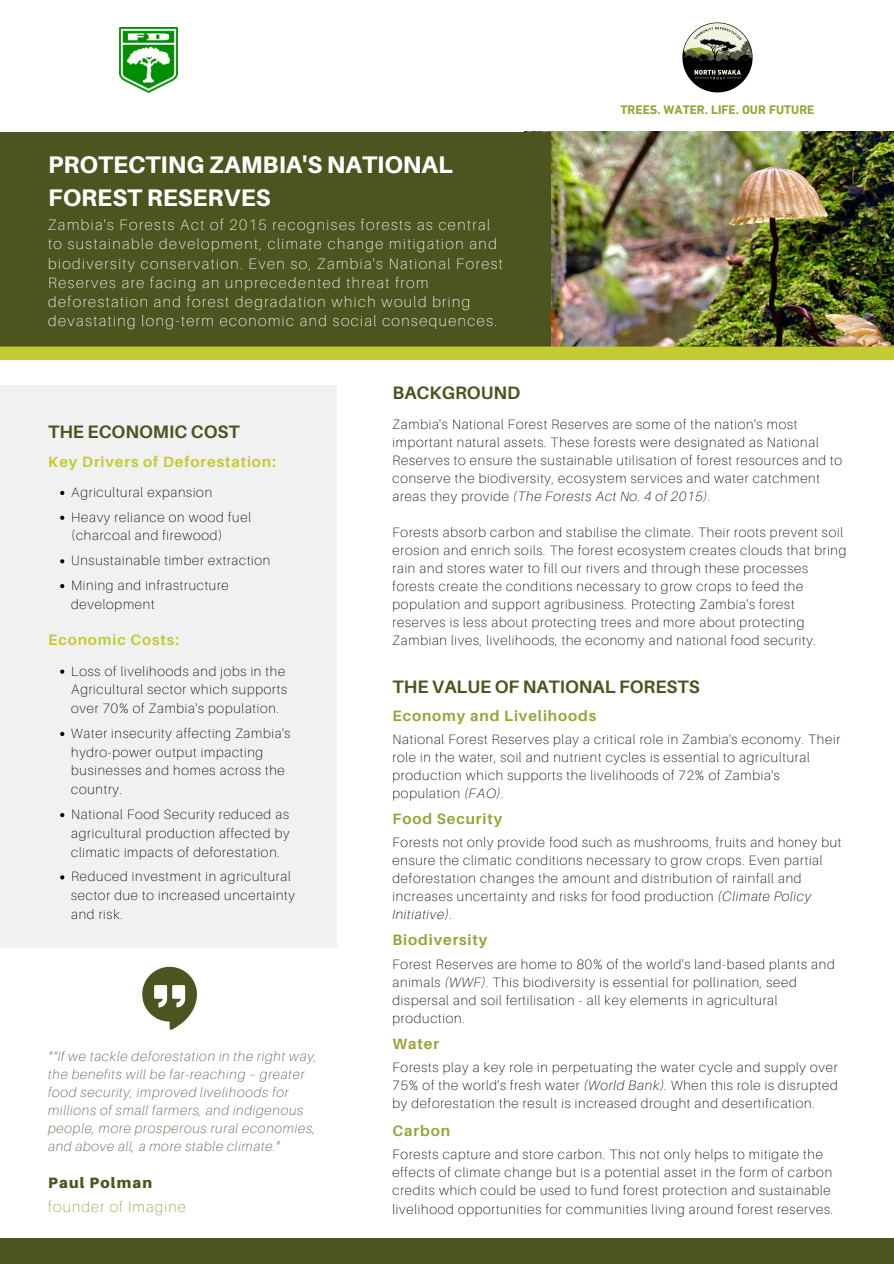
<style>
.page{position:relative;width:894px;height:1264px;background:#fff}
.page>*{position:absolute;margin:0;border:0;box-sizing:border-box;transform-origin:0 0}
.t1{font:800 24px/32.7px "Aileron";color:#fff}
.t2{font:700 18px "Aileron";color:#4c5520}
.t3{font:100 15px/19.2px "Aileron";letter-spacing:.1em;color:#fff}
.t4{font:700 15px "Aileron";letter-spacing:.06em;color:#98a337}
.t5{font:700 15px "Aileron";letter-spacing:.06em;color:#c2cb30}
.t6{font:100 15px "Aileron";letter-spacing:.08em;color:#98a337}
.t7{font:900 15px "Aileron";letter-spacing:.08em;color:#4c5520}
.t8{font:100 13.5px/18px "Aileron";letter-spacing:.06em;color:#000}
.t9{font:italic 100 13.5px/18px "Aileron";letter-spacing:.06em;color:#515742}
.t10{font:700 12.6px "DIN Next LT Pro";color:#98a337}
.s1{font-style:italic}
</style>
<div class="page">
<img style="left:551px;top:132px;width:342px;height:214px">
<div style="left:0;top:132px;width:551px;height:221px;background:#4c5520"></div>
<div style="left:0;top:346px;width:893px;height:14px;background:#c2cb30"></div>
<svg style="left:142px;top:966px;width:55px;height:63px"></svg>
<div style="left:0;top:385px;width:336px;height:562px;background:#f1f1f1"></div>
<div style="left:0;top:1237px;width:893px;height:26px;background:#4c5520"></div>
<img style="left:682px;top:22px;width:71px;height:71px">
<img style="left:119px;top:27px;width:59px;height:66px">
<svg style="left:60px;top:491px;width:4px;height:4px"></svg>
<svg style="left:60px;top:515px;width:4px;height:5px"></svg>
<svg style="left:60px;top:559px;width:4px;height:4px"></svg>
<svg style="left:60px;top:584px;width:4px;height:4px"></svg>
<svg style="left:60px;top:669px;width:4px;height:4px"></svg>
<svg style="left:60px;top:732px;width:4px;height:4px"></svg>
<svg style="left:60px;top:813px;width:4px;height:4px"></svg>
<svg style="left:60px;top:875px;width:4px;height:4px"></svg>
<p class="t1" style="left:48px;top:148px;width:406px">PROTECTING ZAMBIA'S NATIONAL<br>FOREST RESERVES</p>
<p class="t3" style="left:48px;top:215px;width:456px">Zambia's Forests Act of 2015 recognises forests as central to sustainable development, climate change mitigation and biodiversity conservation. Even so, Zambia's National Forest Reserves are facing an unprecedented threat from deforestation and forest degradation which would bring devastating long-term economic and social consequences.</p>
<p class="t2" style="left:392px;top:381px;width:129px">BACKGROUND</p>
<p class="t10" style="left:620px;top:104px;width:195px">TREES. WATER. LIFE. OUR FUTURE</p>
<p class="t2" style="left:48px;top:420px;width:193px">THE ECONOMIC COST</p>
<p class="t5" style="left:48px;top:452px;width:229px">Key Drivers of Deforestation:</p>
<p class="t8" style="left:71px;top:483px;width:142px">Agricultural expansion</p>
<p class="t8" style="left:71px;top:507px;width:181px;line-height:18.8px">Heavy reliance on wood fuel (charcoal and firewood)</p>
<p class="t8" style="left:71px;top:551px;width:201px">Unsustainable timber extraction</p>
<p class="t8" style="left:71px;top:575px;width:159px;line-height:18.8px">Mining and infrastructure development</p>
<p class="t5" style="left:48px;top:631px;width:132px">Economic Costs:</p>
<p class="t8" style="left:71px;top:661px;width:217px;line-height:18.8px">Loss of livelihoods and jobs in the<br>Agricultural sector which supports over 70% of Zambia's population.</p>
<p class="t8" style="left:71px;top:723px;width:221px;line-height:18.8px">Water insecurity affecting Zambia's hydro-power output impacting businesses and homes across the country.</p>
<p class="t8" style="left:71px;top:804px;width:220px;line-height:18.8px;text-align:justify">National Food Security reduced as agricultural production affected by climatic impacts of deforestation.</p>
<p class="t8" style="left:71px;top:867px;width:225px;line-height:18.8px">Reduced investment in agricultural sector due to increased uncertainty and risk.</p>
<p class="t9" style="left:48px;top:1046px;width:270px">““If we tackle deforestation in the right way, the benefits will be far-reaching – greater food security, improved livelihoods for millions of small farmers, and indigenous people, more prosperous rural economies, and above all, a more stable climate.”</p>
<p class="t7" style="left:48px;top:1173px;width:105px">Paul Polman</p>
<p class="t6" style="left:48px;top:1197px;width:139px">founder of Imagine</p>
<p class="t8" style="left:392px;top:415px;width:451px">Zambia's National Forest Reserves are some of the nation's most important natural assets. These forests were designated as National Reserves to ensure the sustainable utilisation of forest resources and to conserve the biodiversity, ecosystem services and water catchment areas they provide <span class="s1">(The Forests Act No. 4 of 2015)</span>.</p>
<p class="t8" style="left:392px;top:523px;width:455px">Forests absorb carbon and stabilise the climate. Their roots prevent soil erosion and enrich soils. The forest ecosystem creates clouds that bring rain and stores water to fill our rivers and through these processes forests create the conditions necessary to grow crops to feed the population and support agribusiness. Protecting Zambia's forest reserves is less about protecting trees and more about protecting Zambian lives, livelihoods, the economy and national food security.</p>
<p class="t2" style="left:392px;top:675px;width:308px">THE VALUE OF NATIONAL FORESTS</p>
<p class="t4" style="left:392px;top:706px;width:205px">Economy and Livelihoods</p>
<p class="t8" style="left:392px;top:729px;width:449px">National Forest Reserves play a critical role in Zambia's economy. Their role in the water, soil and nutrient cycles is essential to agricultural production which supports the livelihoods of 72% of Zambia's population <span class="s1">(FAO)</span>.</p>
<p class="t4" style="left:392px;top:809px;width:111px">Food Security</p>
<p class="t8" style="left:392px;top:833px;width:450px">Forests not only provide food such as mushrooms, fruits and honey but ensure the climatic conditions necessary to grow crops. Even partial deforestation changes the amount and distribution of rainfall and increases uncertainty and risks for food production <span class="s1">(Climate Policy Initiative)</span>.</p>
<p class="t4" style="left:392px;top:930px;width:96px">Biodiversity</p>
<p class="t8" style="left:392px;top:954px;width:443px">Forest Reserves are home to 80% of the world's land-based plants and animals <span class="s1">(WWF)</span>. This biodiversity is essential for pollination, seed dispersal and soil fertilisation - all key elements in agricultural production.</p>
<p class="t4" style="left:392px;top:1034px;width:48px">Water</p>
<p class="t8" style="left:392px;top:1057px;width:446px;text-align:justify">Forests play a key role in perpetuating the water cycle and supply over 75% of the world's fresh water <span class="s1">(World Bank).</span> When this role is disrupted by deforestation the result is increased drought and desertification.</p>
<p class="t4" style="left:392px;top:1121px;width:59px">Carbon</p>
<p class="t8" style="left:392px;top:1145px;width:442px">Forests capture and store carbon. This not only helps to mitigate the effects of climate change but is a potential asset in the form of carbon credits which could be used to fund forest protection and sustainable livelihood opportunities for communities living around forest reserves.</p>
</div>
